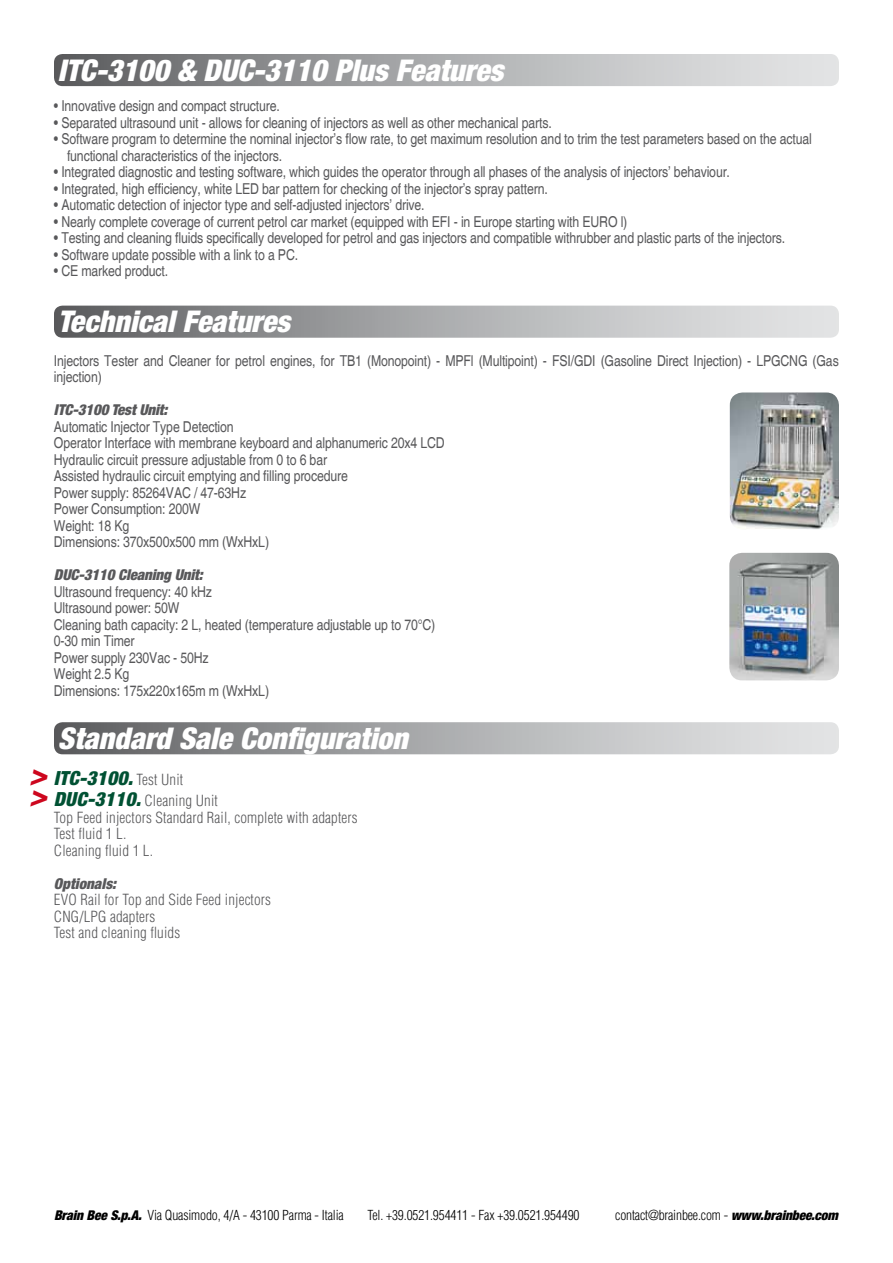
<style>
.page{position:relative;width:893px;height:1263px;background:#fff}
.page>*{position:absolute;margin:0;border:0;box-sizing:border-box;transform-origin:0 0}
.t1{font:italic 900 condensed 30px "Helvetica Neue";color:#fff}
.t2{font:italic 900 condensed 30px/21.3px "Helvetica Neue";color:#cd071e}
.t3{font:italic 900 condensed 19.5px "Helvetica Neue";letter-spacing:.01em;color:#005133}
.t4{font:condensed 15px/16.5px "Helvetica";letter-spacing:-.01em;color:#58585a}
.t5{font:300 condensed 15px/16.5px "Helvetica";letter-spacing:.01em;color:#58585a}
.t6{font:italic 900 condensed 15px "Helvetica Neue";letter-spacing:-.01em;color:#58585a}
.t7{font:300 condensed 13.5px "Helvetica";letter-spacing:-.01em;color:#000}
.s1{font-family:"Helvetica";font-weight:300;font-style:normal;font-size:15px;color:#58585a}
.s2{font-family:"Helvetica Neue";font-weight:900;font-style:italic;font-size:19.5px;color:#005133}
.s3{font-family:"Helvetica Neue";font-weight:900;font-style:italic}
</style>
<div class="page">
<svg style="left:54px;top:54px;width:785px;height:32px;background:#a7a9aa"></svg>
<svg style="left:54px;top:306px;width:785px;height:32px;background:#a8a9ab"></svg>
<svg style="left:54px;top:722px;width:785px;height:32px;background:#a8a9ab"></svg>
<img style="left:729px;top:553px;width:110px;height:127px">
<img style="left:730px;top:392px;width:109px;height:137px">
<h1 class="t1" style="left:58px;top:52px;width:447px">ITC-3100 &amp; DUC-3110 Plus Features</h1>
<p class="t4" style="left:54px;top:98px;width:227px">• Innovative design and compact structure.</p>
<p class="t4" style="left:54px;top:114px;width:499px">• Separated ultrasound unit - allows for cleaning of injectors as well as other mechanical parts.</p>
<p class="t4" style="left:67px;top:131px;width:746px;text-indent:-13px">• Software program to determine the nominal injector’s flow rate, to get maximum resolution and to trim the test parameters based on the actual functional characteristics of the injectors.</p>
<p class="t4" style="left:54px;top:164px;width:678px">• Integrated diagnostic and testing software, which guides the operator through all phases of the analysis of injectors’ behaviour.</p>
<p class="t4" style="left:54px;top:180px;width:495px">• Integrated, high efficiency, white LED bar pattern for checking of the injector’s spray pattern.</p>
<p class="t4" style="left:54px;top:197px;width:372px">• Automatic detection of injector type and self-adjusted injectors’ drive.</p>
<p class="t4" style="left:54px;top:213px;width:575px">• Nearly complete coverage of current petrol car market (equipped with EFI - in Europe starting with EURO l)</p>
<p class="t4" style="left:54px;top:230px;width:733px">• Testing and cleaning fluids specifically developed for petrol and gas injectors and compatible withrubber and plastic parts of the injectors.</p>
<p class="t4" style="left:54px;top:246px;width:246px">• Software update possible with a link to a PC.</p>
<p class="t4" style="left:54px;top:263px;width:116px">• CE marked product.</p>
<h1 class="t1" style="left:58px;top:303px;width:234px">Technical Features</h1>
<p class="t4" style="left:54px;top:352px;width:786px">Injectors Tester and Cleaner for petrol engines, for TB1 (Monopoint) - MPFl (Multipoint) - FSI/GDI (Gasoline Direct Injection) - LPGCNG (Gas injection)</p>
<p class="t6" style="left:54px;top:400px;width:115px">ITC-3100 Test Unit:</p>
<p class="t4" style="left:54px;top:418px;width:392px">Automatic Injector Type Detection<br>Operator Interface with membrane keyboard and alphanumeric 20x4 LCD Hydraulic circuit pressure adjustable from 0 to 6 bar<br>Assisted hydraulic circuit emptying and filling procedure<br>Power supply: 85264VAC / 47-63Hz<br>Power Consumption: 200W<br>Weight: 18 Kg<br>Dimensions: 370x500x500 mm (WxHxL)</p>
<p class="t6" style="left:54px;top:565px;width:150px">DUC-3110 Cleaning Unit:</p>
<p class="t4" style="left:54px;top:583px;width:383px">Ultrasound frequency: 40 kHz<br>Ultrasound power: 50W<br>Cleaning bath capacity: 2 L, heated (temperature adjustable up to 70°C)<br>0-30 min Timer<br>Power supply 230Vac - 50Hz<br>Weight 2.5 Kg<br>Dimensions: 175x220x165m m (WxHxL)</p>
<h1 class="t1" style="left:58px;top:719px;width:351px">Standard Sale Configuration</h1>
<h1 class="t2" style="left:29px;top:763px;width:19px">&gt; &gt;</h1>
<h2 class="t3" style="left:54px;top:766px;width:131px">ITC-3100. <span class="s1">Test Unit</span></h2>
<p class="t5" style="left:54px;top:792px;width:305px"><span class="s2">DUC-3110.</span> Cleaning Unit<br>Top Feed injectors Standard Rail, complete with adapters<br>Test fluid 1 L.<br>Cleaning fluid 1 L.</p>
<p class="t6" style="left:54px;top:874px;width:64px">Optionals:</p>
<p class="t5" style="left:54px;top:891px;width:219px">EVO Rail for Top and Side Feed injectors<br>CNG/LPG adapters<br>Test and cleaning fluids</p>
<p class="t7" style="left:54px;top:1206px;width:291px"><span class="s3">Brain Bee S.p.A.</span> Via Quasimodo, 4/A - 43100 Parma - Italia</p>
<p class="t7" style="left:368px;top:1206px;width:214px">Tel. +39.0521.954411 - Fax +39.0521.954490</p>
<p class="t7" style="left:615px;top:1206px;width:224px">contact@brainbee.com - <span class="s3">www.brainbee.com</span></p>
</div>
